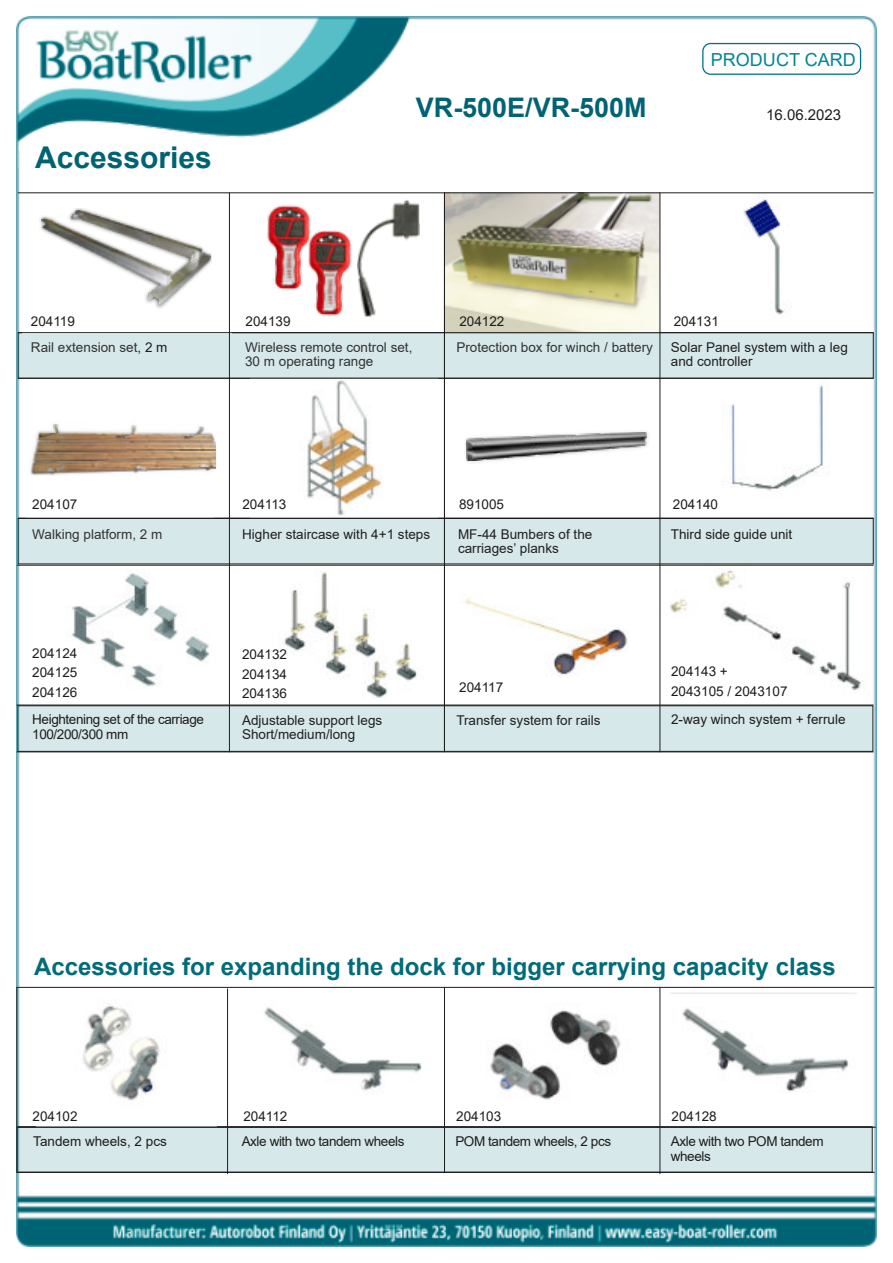
<style>
.page{position:relative;width:893px;height:1263px;background:#fff}
.page>*{position:absolute;margin:0;border:0;box-sizing:border-box;transform-origin:0 0}
.t1{font:700 30px "Arial";color:#006373}
.t2{font:700 27px "Arial";color:#006373}
.t3{font:700 24px "Arial";color:#006c7a}
.t4{font:18px "Arial";color:#008691}
.t5{font:15px "Arial";color:#1d1d1b}
.t6{font:13.5px/19.5px "Arial";color:#1d1d1b;text-align:justify}
.t7{font:13.5px/14px "Arial";color:#1f1f1f}
.t8{font:13.5px/15px "Arial";letter-spacing:-.03em;color:#1d1d1b}
.t9{font:13.5px/14px "Arial";color:#323232}
.s1{color:#1d1d1b}
</style>
<div class="page">
<img style="left:16px;top:16px;width:860px;height:1230px">
<div style="left:702px;top:43px;width:159px;height:32px;border:1px solid #007287;border-radius:8px"></div>
<img style="left:23px;top:171px;width:208px;height:161px">
<img style="left:39px;top:208px;width:173px;height:100px">
<img style="left:42px;top:210px;width:168px;height:96px">
<img style="left:307px;top:230px;width:45px;height:85px">
<img style="left:266px;top:204px;width:45px;height:86px">
<img style="left:357px;top:200px;width:67px;height:117px">
<img style="left:251px;top:379px;width:187px;height:139px">
<img style="left:462px;top:380px;width:188px;height:135px">
<img style="left:464px;top:430px;width:185px;height:33px">
<img style="left:466px;top:432px;width:180px;height:28px">
<img style="left:719px;top:193px;width:96px;height:127px">
<img style="left:53px;top:569px;width:167px;height:126px">
<img style="left:461px;top:568px;width:172px;height:129px">
<img style="left:267px;top:571px;width:169px;height:127px">
<img style="left:661px;top:566px;width:209px;height:127px">
<img style="left:36px;top:988px;width:180px;height:139px">
<img style="left:253px;top:988px;width:180px;height:134px">
<img style="left:474px;top:1003px;width:160px;height:103px">
<img style="left:671px;top:994px;width:186px;height:110px">
<img style="left:698px;top:380px;width:164px;height:118px">
<hr style="left:18px;top:192px;width:855px;height:1px;background:#1d1d1b">
<hr style="left:18px;top:332px;width:855px;height:1px;background:#1d1d1b">
<hr style="left:18px;top:378px;width:855px;height:1px;background:#1d1d1b">
<hr style="left:17px;top:565px;width:856px;height:1px;background:#1d1d1b">
<hr style="left:17px;top:987px;width:857px;height:1px;background:#1d1d1b">
<hr style="left:17px;top:705px;width:856px;height:1px;background:#1d1d1b">
<hr style="left:17px;top:751px;width:856px;height:1px;background:#1d1d1b">
<hr style="left:229px;top:193px;width:1px;height:559px;background:#1d1d1b">
<hr style="left:444px;top:193px;width:1px;height:559px;background:#1d1d1b">
<hr style="left:660px;top:193px;width:1px;height:559px;background:#1d1d1b">
<hr style="left:18px;top:518px;width:855px;height:1px;background:#1d1d1b">
<hr style="left:18px;top:1127px;width:858px;height:1px;background:#1d1d1b">
<hr style="left:17px;top:1172px;width:857px;height:1px;background:#1d1d1b">
<hr style="left:16px;top:987px;width:1px;height:185px;background:#1d1d1b">
<hr style="left:227px;top:989px;width:1px;height:185px;background:#1d1d1b">
<hr style="left:444px;top:987px;width:1px;height:185px;background:#1d1d1b">
<hr style="left:660px;top:987px;width:1px;height:187px;background:#1d1d1b">
<h1 class="t1" style="left:35px;top:147px;width:178px">Accessories</h1>
<h2 class="t2" style="left:416px;top:98px;width:232px">VR-500E/VR-500M</h2>
<h3 class="t4" style="left:711px;top:53px;width:146px">PRODUCT CARD</h3>
<p class="t5" style="left:766px;top:109px;width:77px">16.06.2023</p>
<p class="t6" style="left:31px;top:313px;width:46px">204119</p>
<p class="t6" style="left:245px;top:313px;width:47px">204139</p>
<p class="t6" style="left:459px;top:313px;width:47px">204122</p>
<p class="t6" style="left:674px;top:313px;width:47px">204131</p>
<p class="t9" style="left:245px;top:342px;width:169px">Wireless remote control set,<br>30 m operating range</p>
<p class="t9" style="left:31px;top:341px;width:138px">Rail extension set<span class="s1">, 2 m</span></p>
<p class="t9" style="left:456px;top:342px;width:198px">Protection box for winch / battery</p>
<p class="t7" style="left:671px;top:342px;width:179px">Solar Panel system with a leg and controller</p>
<p class="t6" style="left:32px;top:495px;width:47px">204107</p>
<p class="t6" style="left:242px;top:495px;width:46px">204113</p>
<p class="t6" style="left:459px;top:495px;width:47px">891005</p>
<p class="t6" style="left:673px;top:495px;width:47px">204140</p>
<p class="t7" style="left:242px;top:528px;width:189px">Higher staircase with 4+1 steps</p>
<p class="t7" style="left:458px;top:529px;width:136px">MF-44 Bumbers of the carriages’ planks</p>
<p class="t9" style="left:32px;top:529px;width:132px">Walking platform, 2 m</p>
<p class="t6" style="left:671px;top:526px;width:123px">Third side guide unit</p>
<p class="t6" style="left:32px;top:645px;width:47px">204124<br>204125<br>204126</p>
<p class="t6" style="left:242px;top:646px;width:47px">204132<br>204134<br>204136</p>
<p class="t6" style="left:459px;top:679px;width:46px">204117</p>
<p class="t8" style="left:32px;top:713px;width:173px">Heightening set of the carriage<br>100/200/300 mm</p>
<p class="t7" style="left:456px;top:715px;width:146px">Transfer system for rails</p>
<p class="t7" style="left:242px;top:715px;width:142px">Adjustable support legs<br>Short/medium/long</p>
<p class="t6" style="left:671px;top:663px;width:118px">204143 +<br>2043105 / 2043107</p>
<p class="t6" style="left:671px;top:710px;width:176px">2-way winch system + ferrule</p>
<h3 class="t3" style="left:34px;top:958px;width:803px">Accessories for expanding the dock for bigger carrying capacity class</h3>
<p class="t6" style="left:33px;top:1108px;width:47px">204102</p>
<p class="t6" style="left:243px;top:1108px;width:46px">204112</p>
<p class="t6" style="left:456px;top:1108px;width:47px">204103</p>
<p class="t6" style="left:672px;top:1108px;width:47px">204128</p>
<p class="t6" style="left:33px;top:1133px;width:135px">Tandem wheels, 2 pcs</p>
<p class="t8" style="left:242px;top:1135px;width:164px">Axle with two tandem wheels</p>
<p class="t8" style="left:455px;top:1135px;width:157px">POM tandem wheels, 2 pcs</p>
<p class="t8" style="left:671px;top:1135px;width:154px">Axle with two POM tandem wheels</p>
</div>
